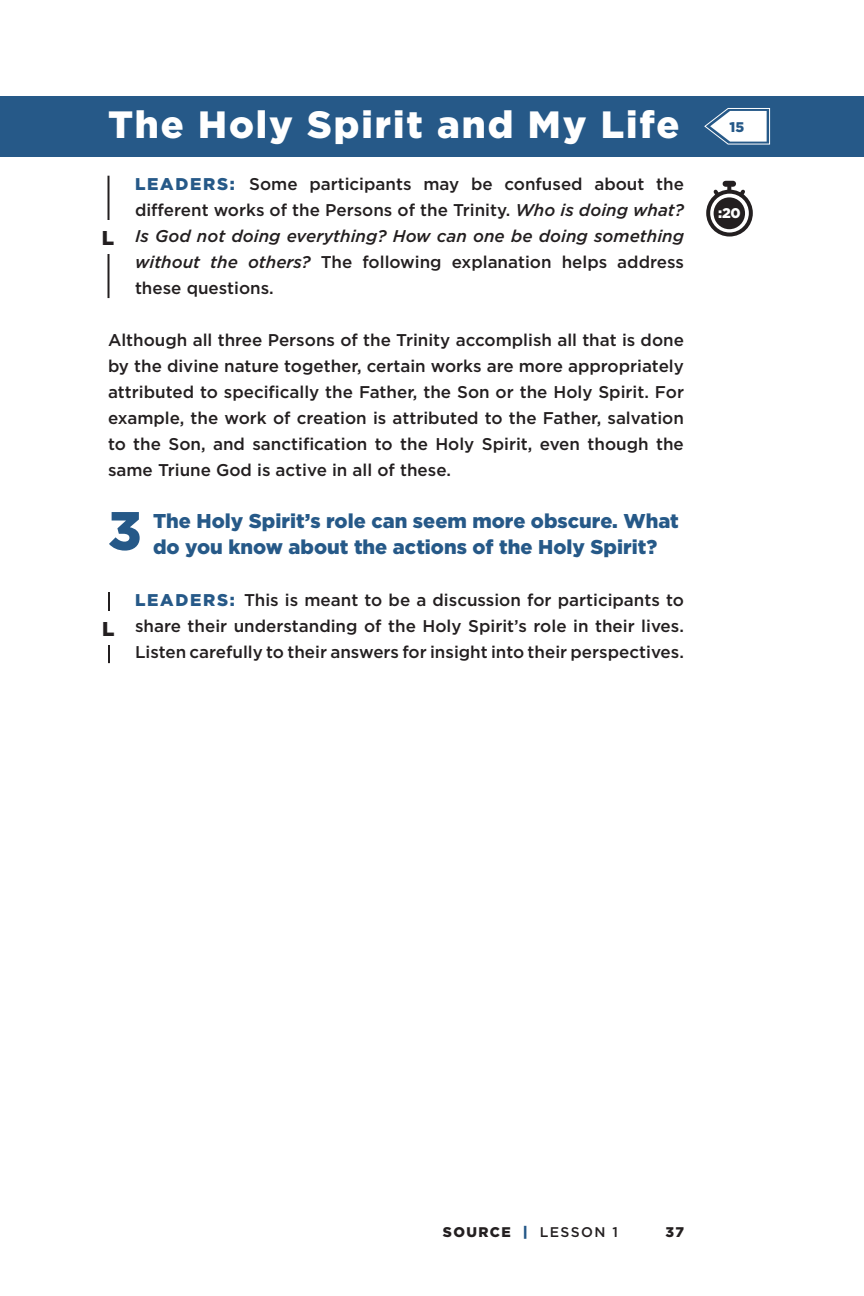
<style>
.page{position:relative;width:864px;height:1296px;background:#fff}
.page>*{position:absolute;margin:0;border:0;box-sizing:border-box;transform-origin:0 0}
.t1{font:900 54px "Gotham";color:#265988}
.t2{font:900 38px "Gotham";letter-spacing:.05em;color:#fff}
.t3{font:900 20px/26px "Gotham";color:#265988}
.t4{font:900 20px "Gotham";color:#231f20}
.t5{font:500 17px/26px "Gotham";color:#231f20;text-align:justify}
.t6{font:500 14px "Gotham";letter-spacing:.1em;color:#231f20}
.t7{font:900 14px "Gotham";color:#fff}
.t8{font:900 14px "Gotham";color:#231f20}
.t9{font:900 14px "Gotham";color:#265988}
.s1{font-weight:900;color:#265988}
.s2{font-style:italic}
.s3{font-weight:900}
</style>
<div class="page">
<div style="left:0;top:96px;width:864px;height:61px;background:#265988"></div>
<svg style="left:704px;top:108px;width:67px;height:37px"></svg>
<div style="left:706px;top:190px;width:47px;height:47px;border:4px solid #231f20;border-radius:50%"></div>
<div style="left:714px;top:197px;width:31px;height:32px;background:#231f20;border-radius:50%"></div>
<div style="left:726px;top:181px;width:7px;height:6px;background:#231f20"></div>
<svg style="left:710px;top:186px;width:39px;height:14px"></svg>
<hr style="left:108px;top:176px;width:2px;height:122px;background:#231f20">
<div style="left:91px;top:220px;width:34px;height:34px;background:#fff"></div>
<hr style="left:108px;top:592px;width:2px;height:71px;background:#231f20">
<div style="left:92px;top:611px;width:33px;height:34px;background:#fff"></div>
<h2 class="t2" style="left:108px;top:99px;width:573px">The Holy Spirit and My Life</h2>
<p class="t5" style="left:135px;top:171px;width:551px"><span class="s1">LEADERS:</span> Some participants may be confused about the different works of the Persons of the Trinity. <span class="s2">Who is doing what?<br>Is God not doing everything? How can one be doing something without the others?</span> The following explanation helps address these questions.</p>
<p class="t5" style="left:108px;top:327px;width:578px">Although all three Persons of the Trinity accomplish all that is done by the divine nature together, certain works are more appropriately attributed to specifically the Father, the Son or the Holy Spirit. For example, the work of creation is attributed to the Father, salvation to the Son, and sanctification to the Holy Spirit, even though the same Triune God is active in all of these.</p>
<p class="t3" style="left:153px;top:508px;width:527px">The Holy Spirit’s role can seem more obscure. What do you know about the actions of the Holy Spirit?</p>
<p class="t5" style="left:135px;top:587px;width:551px"><span class="s1">LEADERS:</span> This is meant to be a discussion for participants to share their understanding of the Holy Spirit’s role in their lives.<br>Listen carefully to their answers for insight into their perspectives.</p>
<p class="t4" style="left:102px;top:224px;width:14px">L</p>
<h1 class="t1" style="left:108px;top:494px;width:35px">3</h1>
<p class="t4" style="left:102px;top:615px;width:14px">L</p>
<p class="t9" style="left:730px;top:117px;width:16px">15</p>
<p class="t7" style="left:718px;top:203px;width:24px">:20</p>
<p class="t6" style="left:443px;top:1223px;width:177px"><span class="s3">SOURCE</span> <span class="s1">|</span> LESSON 1</p>
<p class="t8" style="left:666px;top:1223px;width:20px">37</p>
</div>
